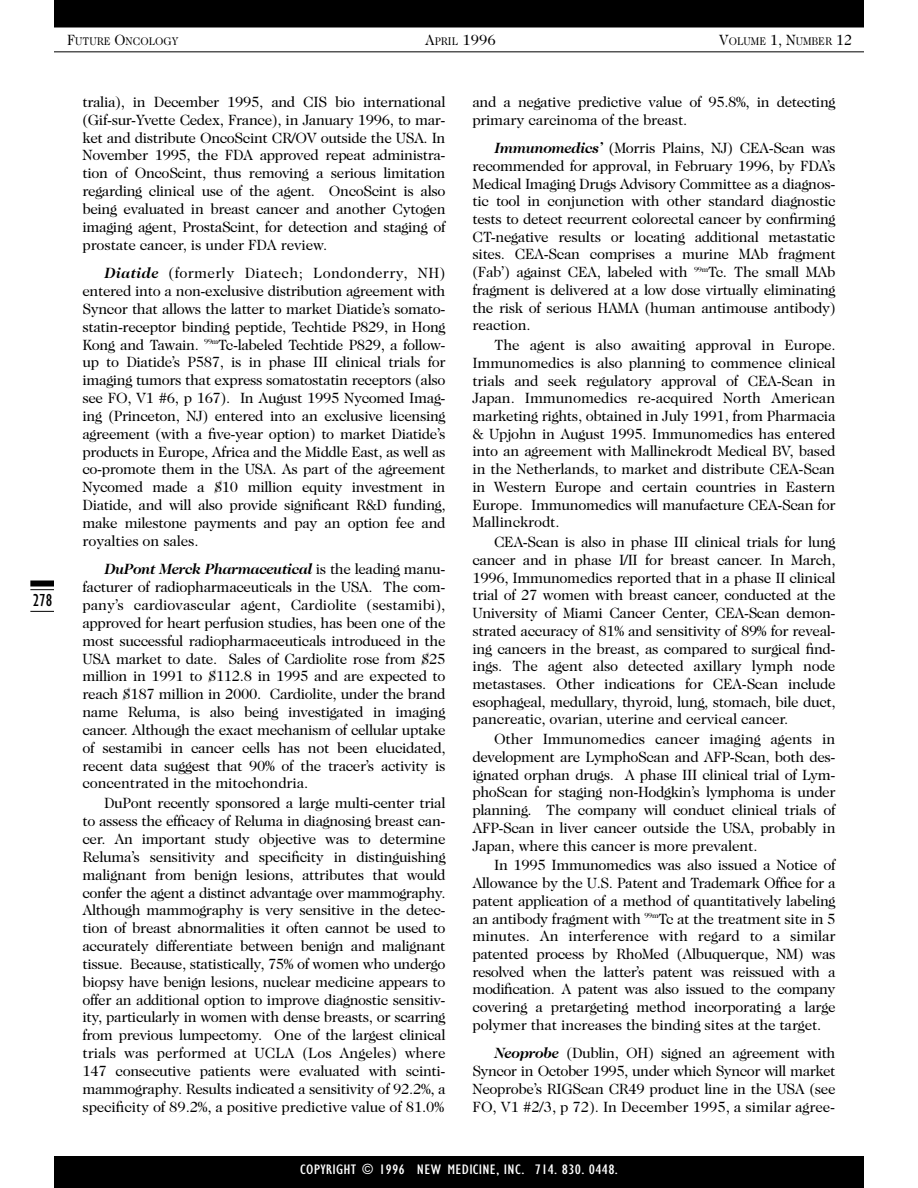
<style>
.page{position:relative;width:918px;height:1188px;background:#fff}
.page>*{position:absolute;margin:0;border:0;box-sizing:border-box;transform-origin:0 0}
.t1{font:condensed 18px "Gill Sans";color:#000}
.t2{font:15px/17.9px "Caslon Two Twenty Four";letter-spacing:-.01em;color:#000;text-align:justify}
.t3{font:15px "Caslon Two Twenty Four";letter-spacing:-.01em;color:#000;scale:.95 1}
.t4{font:condensed 14.25px "Gill Sans";letter-spacing:.015em;color:#fff;scale:1.2 1}
.t5{font:11.25px "Caslon Two Twenty Four";color:#000;scale:.95 1}
.s1{font-size:15px}
.s2{font-size:11.25px}
.s3{font-weight:700;font-style:italic}
</style>
<div class="page">
<div style="left:54px;top:1156px;width:810px;height:32px;background:#000"></div>
<div style="left:54px;top:0;width:810px;height:28px;background:#000"></div>
<hr style="left:54px;top:51px;width:810px;height:1px;background:#000">
<div style="left:30px;top:580px;width:24px;height:6px;background:#000"></div>
<svg style="left:30px;top:589px;width:24px;height:1px"></svg>
<svg style="left:30px;top:611px;width:24px;height:1px"></svg>
<p class="t5" style="left:67px;top:36px;width:119px"><span class="s1">F</span>UTURE <span class="s1">O</span>NCOLOGY</p>
<p class="t3" style="left:425px;top:34px;width:76px">A<span class="s2">PRIL</span> 1996</p>
<p class="t5" style="left:719px;top:36px;width:141px"><span class="s1">V</span>OLUME <span class="s1">1, N</span>UMBER <span class="s1">12</span></p>
<p class="t1" style="left:33px;top:594px;width:21px">278</p>
<p class="t2" style="left:82px;top:94px;width:365px">tralia), in December 1995, and CIS bio international (Gif-sur-Yvette Cedex, France), in January 1996, to mar&shy;ket and distribute OncoScint CR/OV outside the USA. In November 1995, the FDA approved repeat administra&shy;tion of OncoScint, thus removing a serious limitation regarding clinical use of the agent. OncoScint is also being evaluated in breast cancer and another Cytogen imaging agent, ProstaScint, for detection and staging of prostate cancer, is under FDA review.</p>
<p class="t2" style="left:82px;top:265px;width:365px;text-indent:22px"><span class="s3">Diatide</span> (formerly Diatech; Londonderry, NH) entered into a non-exclusive distribution agreement with Syncor that allows the latter to market Diatide’s somato&shy;statin-receptor binding peptide, Techtide P829, in Hong Kong and Tawain. <sup>99m</sup>Tc-labeled Techtide P829, a follow&shy;up to Diatide’s P587, is in phase III clinical trials for imaging tumors that express somatostatin receptors (also see FO, V1 #6, p 167). In August 1995 Nycomed Imag&shy;ing (Princeton, NJ) entered into an exclusive licensing agreement (with a five-year option) to market Diatide’s products in Europe, Africa and the Middle East, as well as co-promote them in the USA. As part of the agreement Nycomed made a $10 million equity investment in Diatide, and will also provide significant R&amp;D funding, make milestone payments and pay an option fee and royalties on sales.</p>
<p class="t2" style="left:82px;top:561px;width:365px;text-indent:22px"><span class="s3">DuPont Merck Pharmaceutical</span> is the leading manu&shy;facturer of radiopharmaceuticals in the USA. The com&shy;pany’s cardiovascular agent, Cardiolite (sestamibi), approved for heart perfusion studies, has been one of the most successful radiopharmaceuticals introduced in the USA market to date. Sales of Cardiolite rose from $25 million in 1991 to $112.8 in 1995 and are expected to reach $187 million in 2000. Cardiolite, under the brand name Reluma, is also being investigated in imaging cancer. Although the exact mechanism of cellular uptake of sestamibi in cancer cells has not been elucidated, recent data suggest that 90% of the tracer’s activity is concentrated in the mitochondria.</p>
<p class="t2" style="left:82px;top:795px;width:365px;text-indent:22px">DuPont recently sponsored a large multi-center trial to assess the efficacy of Reluma in diagnosing breast can&shy;cer. An important study objective was to determine Reluma’s sensitivity and specificity in distinguishing malignant from benign lesions, attributes that would confer the agent a distinct advantage over mammography.<br>Although mammography is very sensitive in the detec&shy;tion of breast abnormalities it often cannot be used to accurately differentiate between benign and malignant tissue. Because, statistically, 75% of women who undergo biopsy have benign lesions, nuclear medicine appears to offer an additional option to improve diagnostic sensitiv&shy;ity, particularly in women with dense breasts, or scarring from previous lumpectomy. One of the largest clinical trials was performed at UCLA (Los Angeles) where 147 consecutive patients were evaluated with scinti&shy;mammography. Results indicated a sensitivity of 92.2%, a specificity of 89.2%, a positive predictive value of 81.0%</p>
<p class="t2" style="left:472px;top:94px;width:365px">and a negative predictive value of 95.8%, in detecting primary carcinoma of the breast.</p>
<p class="t2" style="left:472px;top:140px;width:365px;text-indent:22px"><span class="s3">Immunomedics’</span> (Morris Plains, NJ) CEA-Scan was recommended for approval, in February 1996, by FDA’s Medical Imaging Drugs Advisory Committee as a diagnos&shy;tic tool in conjunction with other standard diagnostic tests to detect recurrent colorectal cancer by confirming CT-negative results or locating additional metastatic sites. CEA-Scan comprises a murine MAb fragment (Fab’) against CEA, labeled with <sup>99m</sup>Tc. The small MAb fragment is delivered at a low dose virtually eliminating the risk of serious HAMA (human antimouse antibody) reaction.</p>
<p class="t2" style="left:472px;top:337px;width:365px;text-indent:22px">The agent is also awaiting approval in Europe.<br>Immunomedics is also planning to commence clinical trials and seek regulatory approval of CEA-Scan in Japan. Immunomedics re-acquired North American marketing rights, obtained in July 1991, from Pharmacia &amp; Upjohn in August 1995. Immunomedics has entered into an agreement with Mallinckrodt Medical BV, based in the Netherlands, to market and distribute CEA-Scan in Western Europe and certain countries in Eastern Europe. Immunomedics will manufacture CEA-Scan for Mallinckrodt.</p>
<p class="t2" style="left:472px;top:534px;width:365px;text-indent:22px">CEA-Scan is also in phase III clinical trials for lung cancer and in phase I/II for breast cancer. In March, 1996, Immunomedics reported that in a phase II clinical trial of 27 women with breast cancer, conducted at the University of Miami Cancer Center, CEA-Scan demon&shy;strated accuracy of 81% and sensitivity of 89% for reveal&shy;ing cancers in the breast, as compared to surgical find&shy;ings. The agent also detected axillary lymph node metastases. Other indications for CEA-Scan include esophageal, medullary, thyroid, lung, stomach, bile duct, pancreatic, ovarian, uterine and cervical cancer.</p>
<p class="t2" style="left:472px;top:731px;width:365px;text-indent:22px">Other Immunomedics cancer imaging agents in development are LymphoScan and AFP-Scan, both des&shy;ignated orphan drugs. A phase III clinical trial of Lym&shy;phoScan for staging non-Hodgkin’s lymphoma is under planning. The company will conduct clinical trials of AFP-Scan in liver cancer outside the USA, probably in Japan, where this cancer is more prevalent.</p>
<p class="t2" style="left:472px;top:858px;width:365px;text-indent:22px">In 1995 Immunomedics was also issued a Notice of Allowance by the U.S. Patent and Trademark Office for a patent application of a method of quantitatively labeling an antibody fragment with <sup>99m</sup>Tc at the treatment site in 5 minutes. An interference with regard to a similar patented process by RhoMed (Albuquerque, NM) was resolved when the latter’s patent was reissued with a modification. A patent was also issued to the company covering a pretargeting method incorporating a large polymer that increases the binding sites at the target.</p>
<p class="t2" style="left:472px;top:1046px;width:365px;text-indent:22px"><span class="s3">Neoprobe</span> (Dublin, OH) signed an agreement with Syncor in October 1995, under which Syncor will market Neoprobe’s RIGScan CR49 product line in the USA (see FO, V1 #2/3, p 72). In December 1995, a similar agree-</p>
<p class="t4" style="left:300px;top:1165px;width:266px">COPYRIGHT © 1996 NEW MEDICINE, INC. 714. 830. 0448.</p>
</div>
